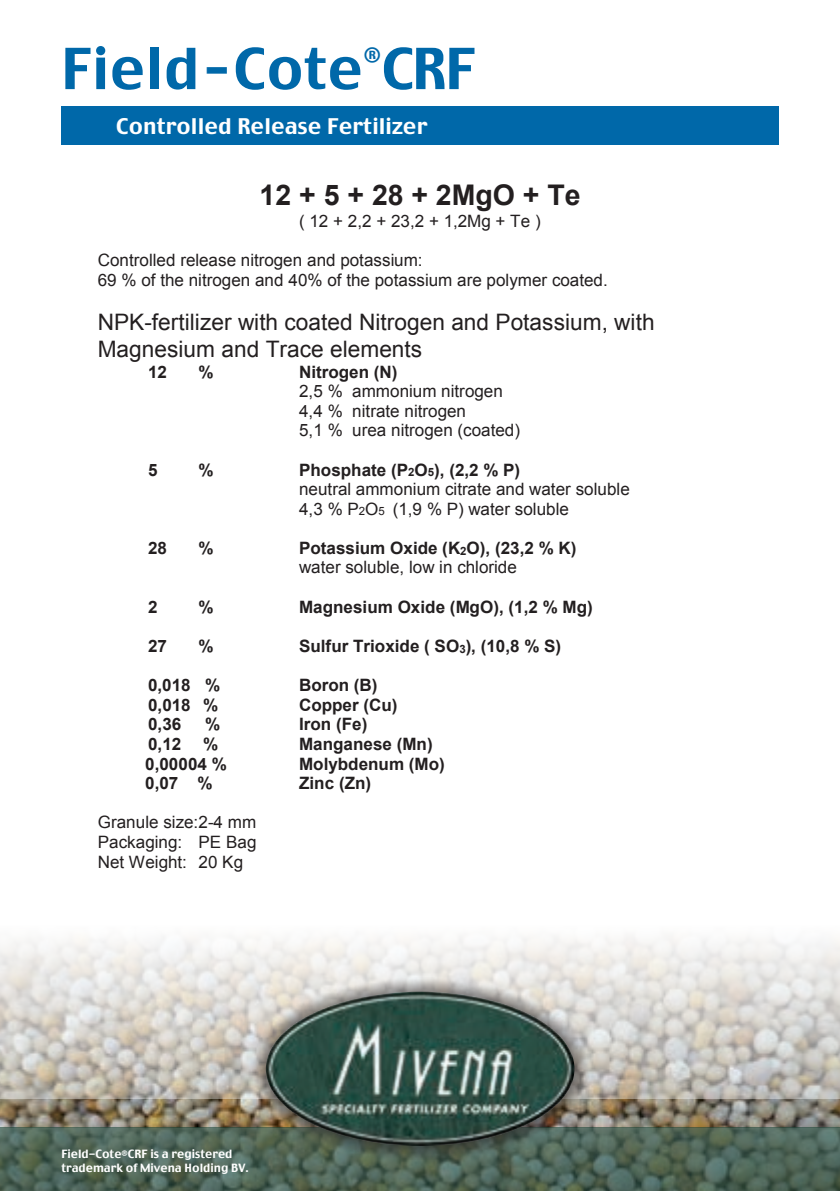
<style>
.page{position:relative;width:840px;height:1191px;background:#fff}
.page>*{position:absolute;margin:0;border:0;box-sizing:border-box;transform-origin:0 0}
.t1{font:56px "Charcoal";letter-spacing:.005em;color:#0068a9}
.t2{font:52.4px "Charcoal";letter-spacing:.005em;color:#0068a9}
.t3{font:700 28.4px "Arial";color:#231f20}
.t4{font:23.8px "Charcoal";color:#0068a9}
.t5{font:23px "Charcoal";letter-spacing:.005em;color:#fff}
.t6{font:22.6px/26px "Arial";color:#231f20}
.t7{font:22.2px "Charcoal";color:#0068a9}
.t8{font:21.4px "Charcoal";letter-spacing:.005em;color:#fff}
.t9{font:17px/19.6px "Arial";color:#231f20}
.t10{font:700 17px/19.6px "Arial";color:#231f20}
.t11{font:11.4px/13.6px "Charcoal";color:#fff}
.s1{font-weight:700}
.s2{font-weight:700;font-size:11.4px}
.s3{font-size:11.4px}
.s4{font-weight:400}
</style>
<div class="page">
<img style="left:0;top:936px;width:839px;height:163px">
<img style="left:0;top:1099px;width:839px;height:28px">
<svg style="left:0;top:1127px;width:839px;height:64px;background:#4e6457"></svg>
<div style="left:61px;top:106px;width:717px;height:39px;background:#0068a9"></div>
<svg style="left:251px;top:977px;width:337px;height:182px;background:#9ba097"></svg>
<img style="left:266px;top:991px;width:308px;height:154px">
<h1 class="t1" style="left:61px;top:32px;width:415px">Field-Cote CRF</h1>
<h3 class="t4" style="left:363px;top:39px;width:19px">®</h3>
<h2 class="t2" style="left:75px;top:42px;width:388px">Field-Cote CRF</h2>
<h3 class="t7" style="left:357px;top:49px;width:18px">®</h3>
<h3 class="t5" style="left:105px;top:107px;width:334px">Controlled Release Fertilizer</h3>
<p class="t8" style="left:116px;top:112px;width:312px">Controlled Release Fertilizer</p>
<h3 class="t3" style="left:259px;top:176px;width:322px">12 + 5 + 28 + 2MgO + Te</h3>
<p class="t9" style="left:299px;top:211px;width:243px">( 12 + 2,2 + 23,2 + 1,2Mg + Te )</p>
<p class="t9" style="left:98px;top:251px;width:511px">Controlled release nitrogen and potassium:<br>69 % of the nitrogen and 40% of the potassium are polymer coated.</p>
<h3 class="t6" style="left:98px;top:310px;width:558px">NPK-fertilizer with coated Nitrogen and Potassium, with<br>Magnesium and Trace elements</h3>
<p class="t10" style="left:148px;top:362px;width:21px">12</p>
<p class="t10" style="left:198px;top:362px;width:17px">%</p>
<p class="t10" style="left:299px;top:362px;width:100px">Nitrogen (N)</p>
<p class="t9" style="left:299px;top:381px;width:222px">2,5 % ammonium nitrogen<br>4,4 % nitrate nitrogen<br>5,1 % urea nitrogen (coated)</p>
<p class="t10" style="left:148px;top:460px;width:11px">5</p>
<p class="t10" style="left:198px;top:460px;width:17px">%</p>
<p class="t9" style="left:299px;top:460px;width:332px"><span class="s1">Phosphate (P</span><span class="s2">2</span><span class="s1">O</span><span class="s2">5</span><span class="s1">), (2,2 % P)<br></span>neutral ammonium citrate and water soluble<br>4,3 % P<span class="s3">2</span>O<span class="s3">5</span> (1,9 % P) water soluble</p>
<p class="t10" style="left:148px;top:538px;width:21px">28</p>
<p class="t10" style="left:198px;top:538px;width:17px">%</p>
<p class="t10" style="left:299px;top:538px;width:279px">Potassium Oxide (K<span class="s3">2</span>O), (23,2 % K) <span class="s4">water soluble, low in chloride</span></p>
<p class="t10" style="left:148px;top:597px;width:11px">2</p>
<p class="t10" style="left:198px;top:597px;width:17px">%</p>
<p class="t10" style="left:299px;top:597px;width:295px">Magnesium Oxide (MgO), (1,2 % Mg)</p>
<p class="t10" style="left:148px;top:636px;width:21px">27</p>
<p class="t10" style="left:198px;top:636px;width:17px">%</p>
<p class="t10" style="left:299px;top:636px;width:263px">Sulfur Trioxide ( SO<span class="s3">3</span>), (10,8 % S)</p>
<p class="t10" style="left:148px;top:676px;width:74px">0,018 %</p>
<p class="t10" style="left:299px;top:676px;width:80px">Boron (B)</p>
<p class="t10" style="left:148px;top:695px;width:72px">0,018 %</p>
<p class="t10" style="left:299px;top:695px;width:100px">Copper (Cu)</p>
<p class="t10" style="left:148px;top:715px;width:35px">0,36</p>
<p class="t10" style="left:205px;top:715px;width:17px">%</p>
<p class="t10" style="left:299px;top:715px;width:70px">Iron (Fe)</p>
<p class="t10" style="left:148px;top:734px;width:35px">0,12</p>
<p class="t10" style="left:203px;top:734px;width:17px">%</p>
<p class="t10" style="left:299px;top:734px;width:135px">Manganese (Mn)</p>
<p class="t10" style="left:145px;top:754px;width:83px">0,00004 %</p>
<p class="t10" style="left:299px;top:754px;width:147px">Molybdenum (Mo)</p>
<p class="t10" style="left:145px;top:774px;width:69px">0,07 %</p>
<p class="t10" style="left:299px;top:774px;width:73px">Zinc (Zn)</p>
<p class="t9" style="left:98px;top:812px;width:160px;text-align:justify">Granule size:2-4 mm Packaging: PE Bag Net Weight: 20 Kg</p>
<p class="t11" style="left:61px;top:1148px;width:189px">Field-Cote<sup>®</sup>CRF is a registered trademark of Mivena Holding BV.</p>
</div>
